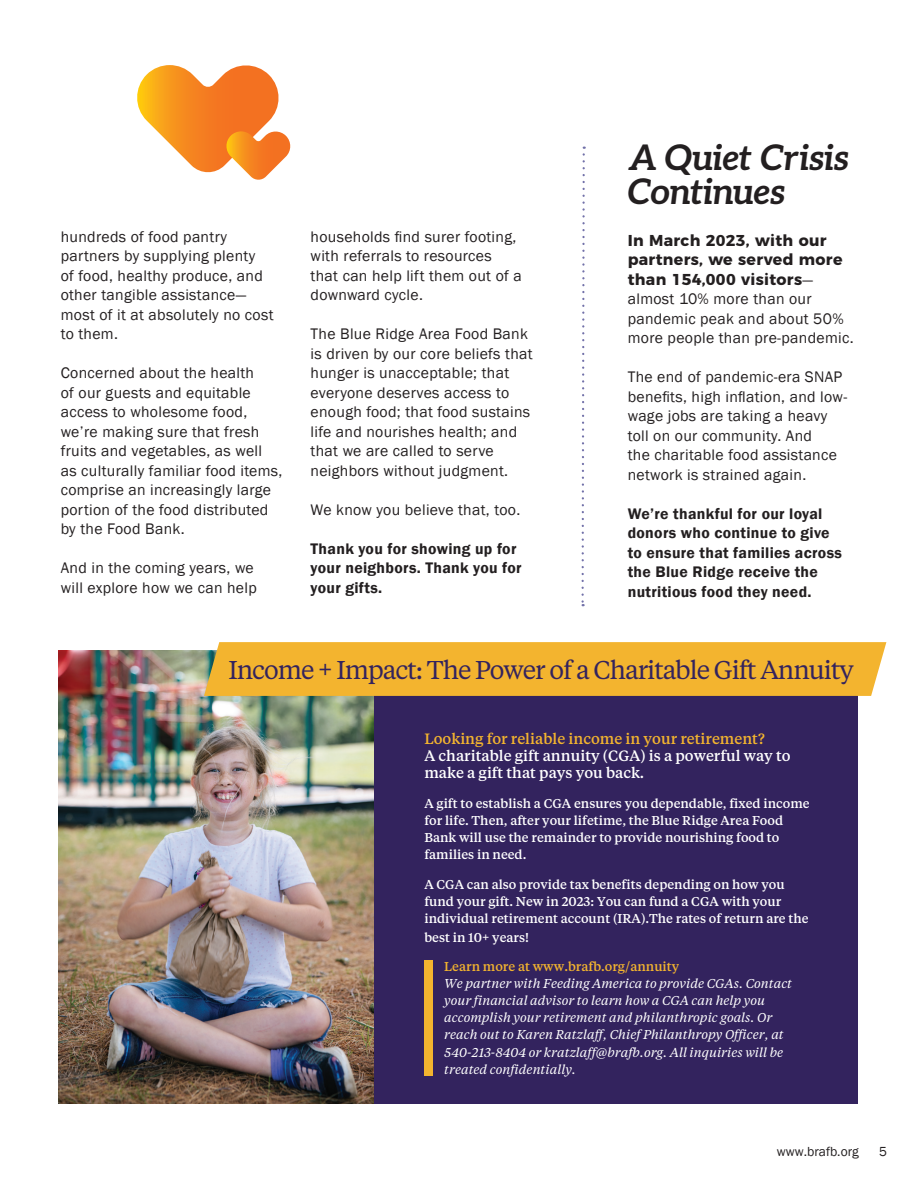
<style>
.page{position:relative;width:918px;height:1188px;background:#fff}
.page>*{position:absolute;margin:0;border:0;box-sizing:border-box;transform-origin:0 0}
.t1{font:italic 700 35.25px/34.5px "Aleo";letter-spacing:-.01em;color:#231f20}
.t2{font:25.65px "Tiempos Text";letter-spacing:-.04em;color:#33235e}
.p1{font:15.75px/19.5px "Franklin Gothic";letter-spacing:.02em;color:#231f20}
.p1-2{font:600 15.75px/19.5px "Franklin Gothic";letter-spacing:.02em;color:#231f20}
.t3{font:500 14.85px/17.1px "Tiempos Text";color:#fff}
.t4{font:13.5px "Franklin Gothic";color:#231f20}
.t5{font:500 12.75px/17.1px "Tiempos Text";color:#fff}
.t6{font:italic 12.75px/17.1px "Tiempos Text";color:#fff}
.s1{font-family:"Montserrat";font-weight:700}
.s2{color:#f3b42f}
.s3{font-weight:500;font-style:normal;color:#f3b42f}
</style>
<div class="page">
<div style="left:324px;top:650px;width:533px;height:454px;background:#33235e"></div>
<img style="left:59px;top:650px;width:315px;height:454px">
<div style="left:204px;top:642px;width:682px;height:54px;background:#f3b42f"></div>
<div style="left:424px;top:961px;width:9px;height:115px;background:#f3b42f"></div>
<svg style="left:581px;top:147px;width:5px;height:459px"></svg>
<svg style="left:137px;top:65px;width:154px;height:115px"></svg>
<p class="p1" style="left:61px;top:227px;width:214px">hundreds of food pantry partners by supplying plenty<br>of food, healthy produce, and other tangible assistance— most of it at absolutely no cost to them.</p>
<p class="p1" style="left:61px;top:363px;width:223px">Concerned about the health<br>of our guests and equitable access to wholesome food, we’re making sure that fresh fruits and vegetables, as well<br>as culturally familiar food items, comprise an increasingly large portion of the food distributed by the Food Bank.</p>
<p class="p1" style="left:61px;top:558px;width:198px">And in the coming years, we will explore how we can help</p>
<p class="p1" style="left:311px;top:227px;width:213px">households find surer footing, with referrals to resources that can help lift them out of a downward cycle.</p>
<p class="p1" style="left:311px;top:324px;width:224px">The Blue Ridge Area Food Bank is driven by our core beliefs that hunger is unacceptable; that everyone deserves access to enough food; that food sustains life and nourishes health; and that we are called to serve neighbors without judgment.</p>
<p class="p1" style="left:311px;top:500px;width:211px">We know you believe that, too.</p>
<p class="p1-2" style="left:311px;top:539px;width:213px">Thank you for showing up for your neighbors. Thank you for your gifts.</p>
<p class="t1" style="left:628px;top:139px;width:223px">A Quiet Crisis<br>Continues</p>
<p class="p1" style="left:628px;top:231px;width:228px"><span class="s1">In March 2023, with our partners, we served more than 154,000 visitors</span>— almost 10% more than our pandemic peak and about 50% more people than pre-pandemic.</p>
<p class="p1" style="left:628px;top:368px;width:221px">The end of pandemic-era SNAP benefits, high inflation, and low&shy;wage jobs are taking a heavy toll on our community. And<br>the charitable food assistance network is strained again.</p>
<p class="p1-2" style="left:628px;top:504px;width:216px">We’re thankful for our loyal donors who continue to give to ensure that families across the Blue Ridge receive the nutritious food they need.</p>
<p class="t2" style="left:228px;top:653px;width:627px">Income + Impact: The Power of a Charitable Gift Annuity</p>
<p class="t3" style="left:424px;top:730px;width:368px"><span class="s2">Looking for reliable income in your retirement?<br></span>A charitable gift annuity (CGA) is a powerful way to make a gift that pays you back.</p>
<p class="t5" style="left:424px;top:795px;width:387px">A gift to establish a CGA ensures you dependable, fixed income for life. Then, after your lifetime, the Blue Ridge Area Food Bank will use the remainder to provide nourishing food to families in need.</p>
<p class="t5" style="left:424px;top:875px;width:386px">A CGA can also provide tax benefits depending on how you fund your gift. New in 2023: You can fund a CGA with your individual retirement account (IRA).The rates of return are the</p>
<p class="t5" style="left:424px;top:928px;width:106px">best in 10+ years!</p>
<p class="t6" style="left:444px;top:958px;width:349px"><span class="s3">Learn more at www.brafb.org/annuity<br></span>We partner with Feeding America to provide CGAs. Contact your financial advisor to learn how a CGA can help you accomplish your retirement and philanthropic goals. Or reach out to Karen Ratzlaff, Chief Philanthropy Officer, at 540-213-8404 or kratzlaff@brafb.org. All inquiries will be treated confidentially.</p>
<p class="t4" style="left:777px;top:1143px;width:83px">www.brafb.org</p>
<p class="t4" style="left:879px;top:1143px;width:9px">5</p>
</div>
